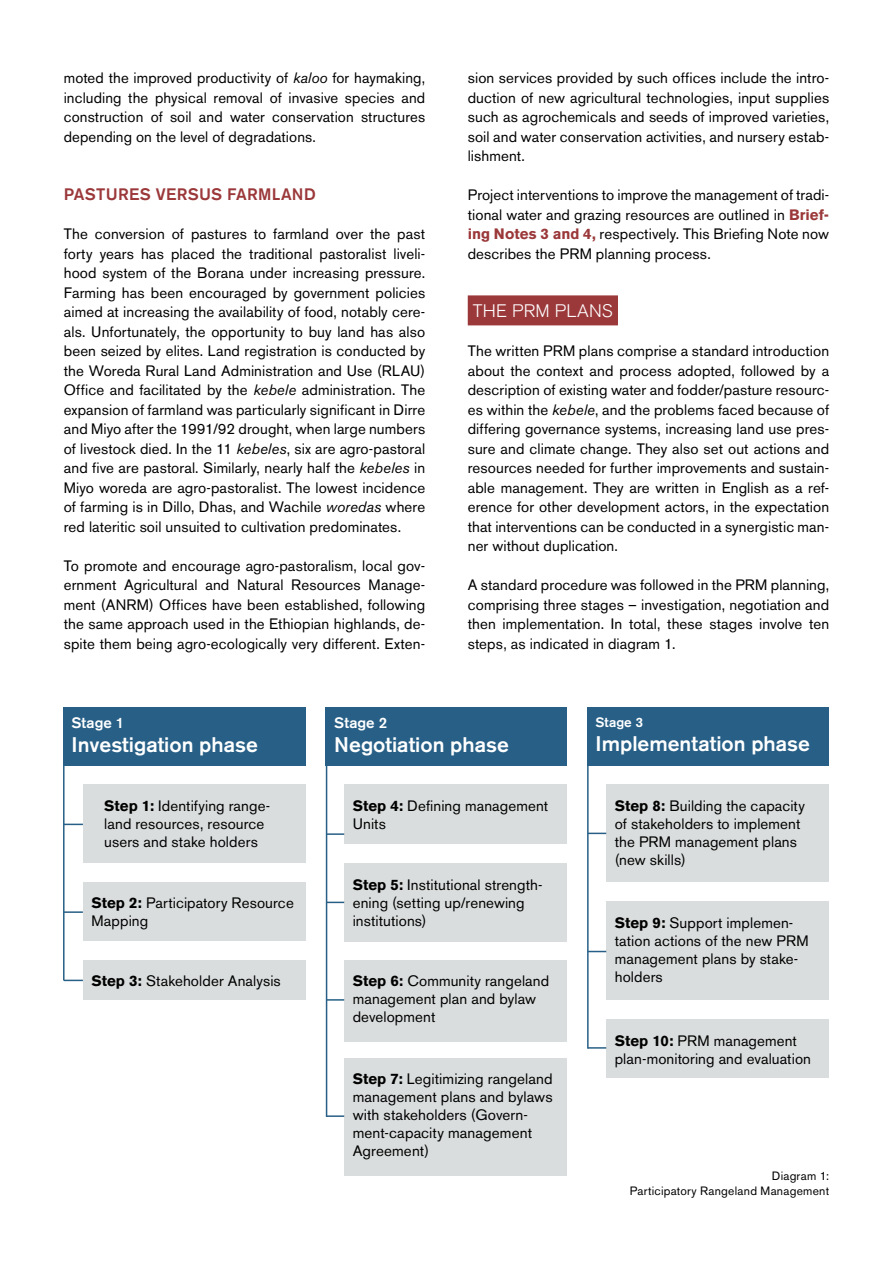
<style>
.page{position:relative;width:893px;height:1263px;background:#fff}
.page>*{position:absolute;margin:0;border:0;box-sizing:border-box;transform-origin:0 0}
.t1{font:500 21px "Akzidenz Grotesk BE";color:#fff}
.t2{font:300 18px "Akzidenz Grotesk BE";letter-spacing:.01em;color:#fff}
.t3{font:500 16.5px "Akzidenz Grotesk BE";letter-spacing:.02em;color:#9b383a}
.t4{font:15px/19.5px "Akzidenz Grotesk BE";letter-spacing:.01em;color:#000}
.t5{font:500 15px "Akzidenz Grotesk BE";color:#fff}
.t6{font:500 13.5px "Akzidenz Grotesk BE";color:#fff}
.t7{font:12px/15px "Akzidenz Grotesk BE";letter-spacing:.02em;color:#000;text-align:right}
.s1{font-style:italic}
.s2{font-weight:700;color:#9b383a}
.s3{font-weight:700}
</style>
<div class="page">
<div style="left:468px;top:295px;width:150px;height:30px;background:#9b383a"></div>
<div style="left:63px;top:707px;width:243px;height:59px;background:#275f86"></div>
<div style="left:83px;top:785px;width:223px;height:78px;background:#dadddd"></div>
<div style="left:344px;top:785px;width:223px;height:59px;background:#dadddd"></div>
<div style="left:606px;top:785px;width:223px;height:97px;background:#dadddd"></div>
<div style="left:344px;top:863px;width:223px;height:78px;background:#dadddd"></div>
<div style="left:606px;top:902px;width:223px;height:98px;background:#dadddd"></div>
<div style="left:344px;top:960px;width:223px;height:81px;background:#dadddd"></div>
<div style="left:606px;top:1019px;width:223px;height:59px;background:#dadddd"></div>
<div style="left:344px;top:1058px;width:223px;height:117px;background:#dadddd"></div>
<div style="left:83px;top:882px;width:223px;height:59px;background:#dadddd"></div>
<div style="left:83px;top:960px;width:223px;height:39px;background:#dadddd"></div>
<div style="left:326px;top:707px;width:241px;height:59px;background:#275f86"></div>
<div style="left:587px;top:707px;width:241px;height:59px;background:#275f86"></div>
<hr style="left:63px;top:765px;width:2px;height:215px;background:#275f86">
<hr style="left:587px;top:765px;width:2px;height:284px;background:#275f86">
<hr style="left:326px;top:765px;width:1px;height:352px;background:#275f86">
<svg style="left:65px;top:824px;width:18px;height:1px"></svg>
<svg style="left:589px;top:833px;width:17px;height:1px"></svg>
<svg style="left:589px;top:951px;width:17px;height:1px"></svg>
<svg style="left:588px;top:1047px;width:18px;height:2px"></svg>
<svg style="left:327px;top:833px;width:17px;height:2px"></svg>
<svg style="left:64px;top:911px;width:19px;height:2px"></svg>
<svg style="left:327px;top:902px;width:17px;height:1px"></svg>
<svg style="left:64px;top:980px;width:19px;height:1px"></svg>
<svg style="left:327px;top:999px;width:17px;height:2px"></svg>
<svg style="left:327px;top:1115px;width:17px;height:2px"></svg>
<p class="t4" style="left:64px;top:68px;width:363px;text-align:justify">moted the improved productivity of <span class="s1">kaloo</span> for haymaking, including the physical removal of invasive species and construction of soil and water conservation structures depending on the level of degradations.</p>
<p class="t3" style="left:64px;top:184px;width:253px">PASTURES VERSUS FARMLAND</p>
<p class="t4" style="left:64px;top:224px;width:363px;text-align:justify">The conversion of pastures to farmland over the past forty years has placed the traditional pastoralist liveli&shy;hood system of the Borana under increasing pressure.<br>Farming has been encouraged by government policies aimed at increasing the availability of food, notably cere&shy;als. Unfortunately, the opportunity to buy land has also been seized by elites. Land registration is conducted by the Woreda Rural Land Administration and Use (RLAU)<br>Office and facilitated by the <span class="s1">kebele</span> administration. The expansion of farmland was particularly significant in Dirre and Miyo after the 1991/92 drought, when large numbers of livestock died. In the 11 <span class="s1">kebeles</span>, six are agro-pastoral and five are pastoral. Similarly, nearly half the <span class="s1">kebeles</span> in Miyo woreda are agro-pastoralist. The lowest incidence of farming is in Dillo, Dhas, and Wachile <span class="s1">woredas</span> where red lateritic soil unsuited to cultivation predominates.</p>
<p class="t4" style="left:64px;top:556px;width:363px;text-align:justify">To promote and encourage agro-pastoralism, local gov&shy;ernment Agricultural and Natural Resources Manage&shy;ment (ANRM) Offices have been established, following the same approach used in the Ethiopian highlands, de&shy;spite them being agro-ecologically very different. Exten-</p>
<p class="t4" style="left:468px;top:68px;width:363px;text-align:justify">sion services provided by such offices include the intro&shy;duction of new agricultural technologies, input supplies such as agrochemicals and seeds of improved varieties, soil and water conservation activities, and nursery estab&shy;lishment.</p>
<p class="t4" style="left:468px;top:185px;width:363px;text-align:justify">Project interventions to improve the management of tradi&shy;tional water and grazing resources are outlined in <span class="s2">Brief&shy;ing Notes 3 and 4,</span> respectively. This Briefing Note now describes the PRM planning process.</p>
<p class="t2" style="left:473px;top:301px;width:141px">THE PRM PLANS</p>
<p class="t4" style="left:468px;top:341px;width:363px;text-align:justify">The written PRM plans comprise a standard introduction about the context and process adopted, followed by a description of existing water and fodder/pasture resourc&shy;es within the <span class="s1">kebele</span>, and the problems faced because of differing governance systems, increasing land use pres&shy;sure and climate change. They also set out actions and resources needed for further improvements and sustain&shy;able management. They are written in English as a ref&shy;erence for other development actors, in the expectation that interventions can be conducted in a synergistic man&shy;ner without duplication.</p>
<p class="t4" style="left:468px;top:575px;width:363px;text-align:justify">A standard procedure was followed in the PRM planning, comprising three stages – investigation, negotiation and then implementation. In total, these stages involve ten steps, as indicated in diagram 1.</p>
<p class="t5" style="left:72px;top:713px;width:54px">Stage 1</p>
<h1 class="t1" style="left:72px;top:731px;width:188px">Investigation phase</h1>
<p class="t5" style="left:334px;top:713px;width:54px">Stage 2</p>
<h1 class="t1" style="left:334px;top:731px;width:176px">Negotiation phase</h1>
<p class="t6" style="left:596px;top:714px;width:49px">Stage 3</p>
<h1 class="t1" style="left:596px;top:730px;width:216px">Implementation phase</h1>
<p class="t4" style="left:104px;top:796px;width:167px;line-height:18px"><span class="s3">Step 1:</span> Identifying range&shy;land resources, resource users and stake holders</p>
<p class="t4" style="left:353px;top:796px;width:197px;line-height:18px"><span class="s3">Step 4:</span> Defining management<br>Units</p>
<p class="t4" style="left:615px;top:796px;width:192px;line-height:18px"><span class="s3">Step 8:</span> Building the capacity of stakeholders to implement the PRM management plans (new skills)</p>
<p class="t4" style="left:353px;top:875px;width:191px;line-height:18px"><span class="s3">Step 5:</span> Institutional strength&shy;ening (setting up/renewing institutions)</p>
<p class="t4" style="left:91px;top:894px;width:204px;line-height:18px"><span class="s3">Step 2:</span> Participatory Resource<br>Mapping</p>
<p class="t4" style="left:615px;top:913px;width:195px;line-height:18px"><span class="s3">Step 9:</span> Support implemen&shy;tation actions of the new PRM management plans by stake-</p>
<p class="t4" style="left:91px;top:971px;width:191px"><span class="s3">Step 3:</span> Stakeholder Analysis</p>
<p class="t4" style="left:353px;top:971px;width:198px"><span class="s3">Step 6:</span> Community rangeland</p>
<p class="t4" style="left:615px;top:967px;width:50px">holders</p>
<p class="t4" style="left:353px;top:990px;width:185px;line-height:18px">management plan and bylaw development</p>
<p class="t4" style="left:615px;top:1031px;width:198px;line-height:18px"><span class="s3">Step 10:</span> PRM management plan-monitoring and evaluation</p>
<p class="t4" style="left:353px;top:1069px;width:201px;line-height:18px"><span class="s3">Step 7:</span> Legitimizing rangeland management plans and bylaws with stakeholders (Govern&shy;ment-capacity management<br>Agreement)</p>
<p class="t7" style="left:630px;top:1168px;width:201px">Diagram 1:<br>Participatory Rangeland Management</p>
</div>
